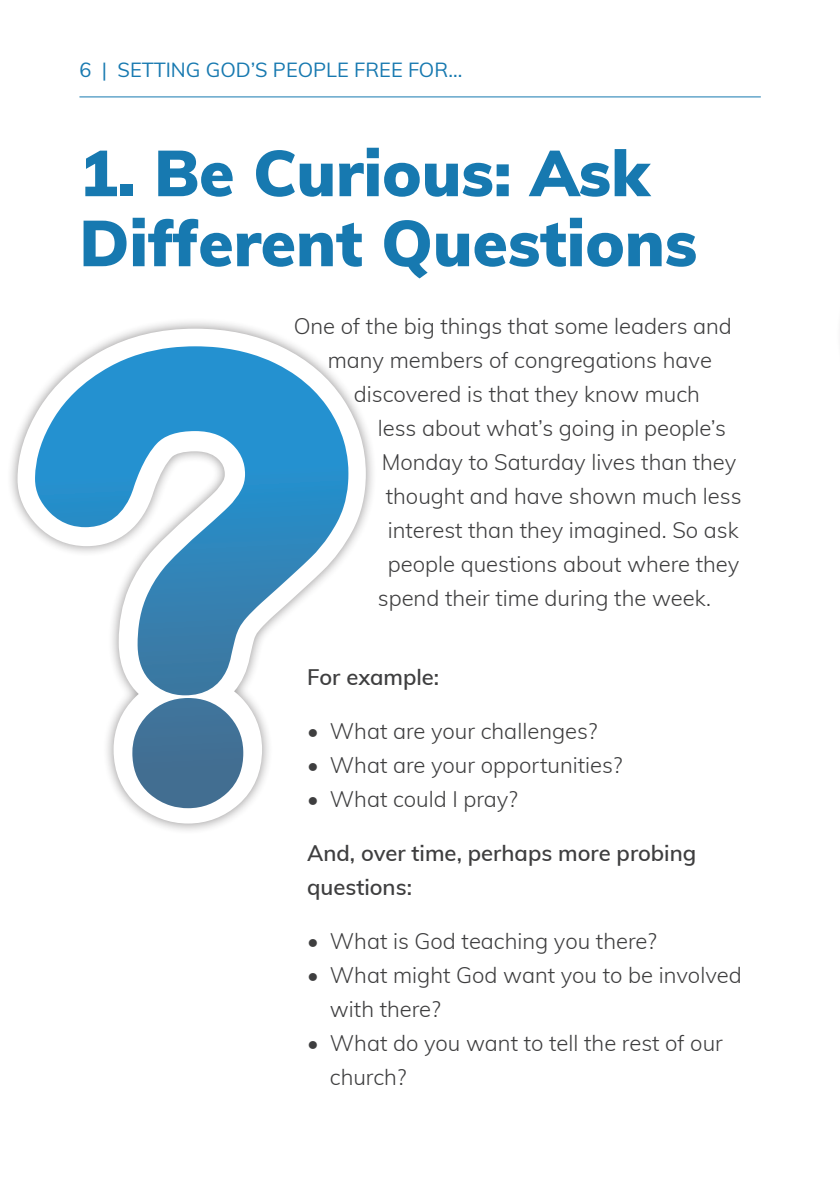
<style>
.page{position:relative;width:840px;height:1191px;background:#fff}
.page>*{position:absolute;margin:0;border:0;box-sizing:border-box;transform-origin:0 0}
.Body_Copy{font:900 64px/70px "Muli";color:#1779b0}
.Body_Copy_Final_-_Mu{font:300 22px/34px "Muli";color:#3e3e3f}
.Body_Copy_Final_-_Mu-2{font:600 22px/34px "Muli";color:#3e3e3f}
.t1{font:20px "Muli";color:#1779b0}
</style>
<div class="page">
<hr style="left:79px;top:96px;width:681px;height:1px;background:#1779b0">
<div style="left:6px;top:317px;width:371px;height:518px;background:#231f20;opacity:.5"></div>
<svg style="left:17px;top:329px;width:348px;height:494px"></svg>
<svg style="left:35px;top:346px;width:313px;height:462px"></svg>
<p class="t1" style="left:79px;top:55px;width:384px">6 | SETTING GOD’S PEOPLE FREE FOR...</p>
<p class="Body_Copy" style="left:79px;top:135px;width:619px">1. Be Curious: Ask<br>Different Questions</p>
<p class="Body_Copy_Final_-_Mu" style="left:293px;top:308px;width:439px">One of the big things that some leaders and</p>
<p class="Body_Copy_Final_-_Mu" style="left:327px;top:342px;width:385px">many members of congregations have</p>
<p class="Body_Copy_Final_-_Mu" style="left:353px;top:376px;width:347px">discovered is that they know much</p>
<p class="Body_Copy_Final_-_Mu" style="left:377px;top:410px;width:349px">less about what’s going in people’s</p>
<p class="Body_Copy_Final_-_Mu" style="left:381px;top:444px;width:356px">Monday to Saturday lives than they</p>
<p class="Body_Copy_Final_-_Mu" style="left:385px;top:478px;width:357px">thought and have shown much less</p>
<p class="Body_Copy_Final_-_Mu" style="left:387px;top:512px;width:352px">interest than they imagined. So ask</p>
<p class="Body_Copy_Final_-_Mu" style="left:387px;top:546px;width:353px">people questions about where they</p>
<p class="Body_Copy_Final_-_Mu" style="left:377px;top:580px;width:334px">spend their time during the week.</p>
<p class="Body_Copy_Final_-_Mu-2" style="left:307px;top:659px;width:133px">For example:</p>
<p class="Body_Copy_Final_-_Mu" style="left:307px;top:713px;width:291px">• What are your challenges?</p>
<p class="Body_Copy_Final_-_Mu" style="left:307px;top:747px;width:316px">• What are your opportunities?</p>
<p class="Body_Copy_Final_-_Mu" style="left:307px;top:781px;width:212px">• What could I pray?</p>
<p class="Body_Copy_Final_-_Mu-2" style="left:307px;top:835px;width:390px">And, over time, perhaps more probing questions:</p>
<p class="Body_Copy_Final_-_Mu" style="left:307px;top:923px;width:351px">• What is God teaching you there?</p>
<p class="Body_Copy_Final_-_Mu" style="left:330px;top:957px;width:413px;text-indent:-23px">• What might God want you to be involved with there?</p>
<p class="Body_Copy_Final_-_Mu" style="left:330px;top:1025px;width:394px;text-indent:-23px">• What do you want to tell the rest of our church?</p>
</div>
